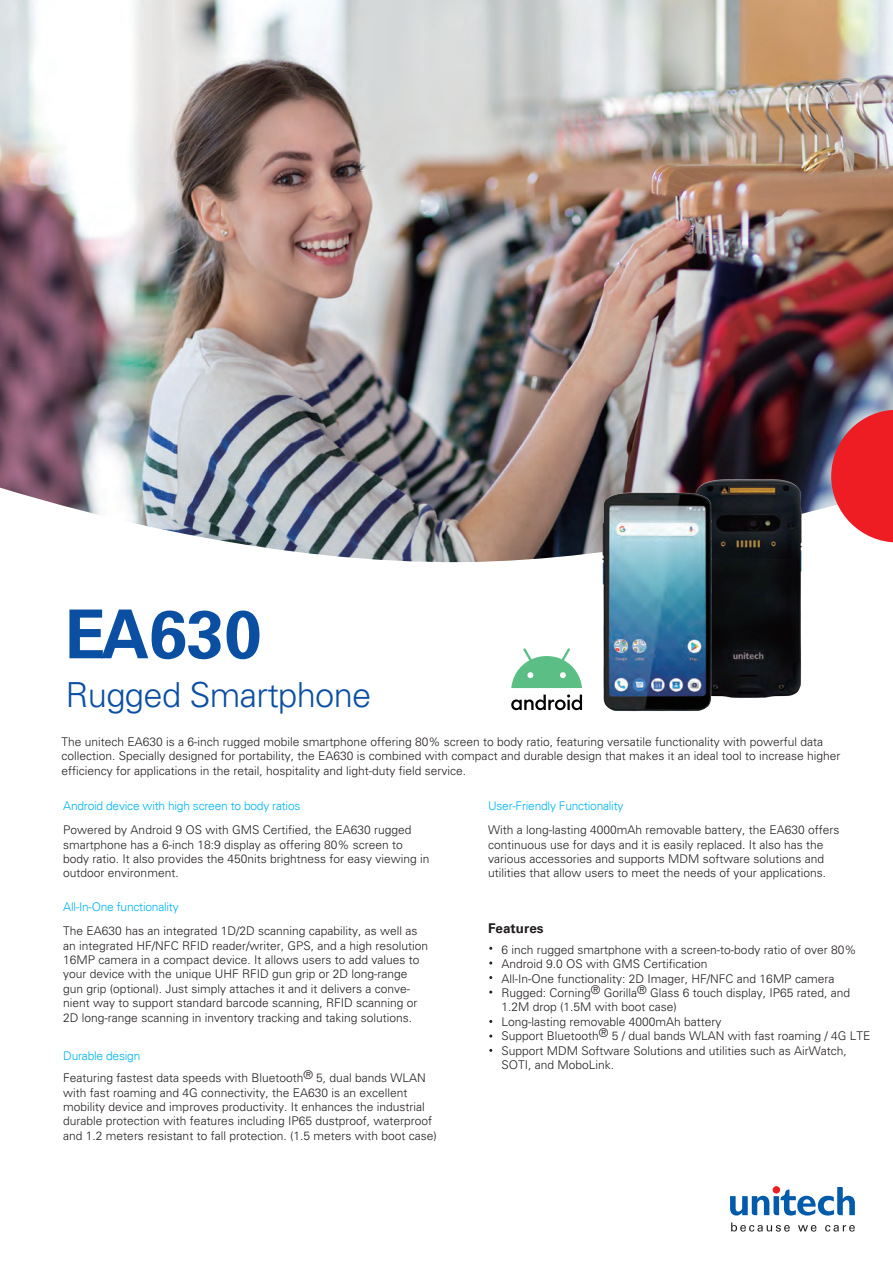
<style>
.page{position:relative;width:893px;height:1263px;background:#fff}
.page>*{position:absolute;margin:0;border:0;box-sizing:border-box;transform-origin:0 0}
.t1{font:700 67.5px "Univers";color:#0a4fa2}
.t2{font:300 34.5px "Univers";letter-spacing:-.02em;color:#0a4fa2}
.t3{font:700 13.5px "Univers LT";color:#231f20}
.t4{font:300 12px/14.4px "Univers";color:#231f20}
.t5{font:300 12px "Univers LT";letter-spacing:-.02em;color:#00b5f0}
</style>
<div class="page">
<img style="left:0;top:0;width:893px;height:563px">
<svg style="left:831px;top:410px;width:62px;height:132px;background:#c73441"></svg>
<svg style="left:731px;top:1222px;width:59px;height:9px"></svg>
<svg style="left:798px;top:1225px;width:18px;height:6px"></svg>
<svg style="left:825px;top:1225px;width:30px;height:6px"></svg>
<div style="left:773px;top:1186px;width:7px;height:7px;border:1px solid #ee1d23;border-radius:50%"></div>
<svg style="left:730px;top:1187px;width:125px;height:28px"></svg>
<img style="left:607px;top:455px;width:280px;height:241px">
<img style="left:524px;top:473px;width:266px;height:239px">
<svg style="left:511px;top:694px;width:71px;height:16px"></svg>
<svg style="left:511px;top:648px;width:71px;height:40px"></svg>
<h1 class="t1" style="left:66px;top:594px;width:198px">EA630</h1>
<h2 class="t2" style="left:66px;top:674px;width:307px">Rugged Smartphone</h2>
<p class="t4" style="left:61px;top:734px;width:780px">The unitech EA630 is a 6-inch rugged mobile smartphone offering 80% screen to body ratio, featuring versatile functionality with powerful data collection. Specially designed for portability, the EA630 is combined with compact and durable design that makes it an ideal tool to increase higher efficiency for applications in the retail, hospitality and light-duty field service.</p>
<p class="t5" style="left:63px;top:799px;width:239px">Android device with high screen to body ratios</p>
<p class="t4" style="left:63px;top:823px;width:368px">Powered by Android 9 OS with GMS Certified, the EA630 rugged smartphone has a 6-inch 18:9 display as offering 80% screen to body ratio. It also provides the 450nits brightness for easy viewing in outdoor environment.</p>
<p class="t5" style="left:63px;top:900px;width:117px">All-In-One functionality</p>
<p class="t4" style="left:63px;top:924px;width:366px">The EA630 has an integrated 1D/2D scanning capability, as well as an integrated HF/NFC RFID reader/writer, GPS, and a high resolution 16MP camera in a compact device. It allows users to add values to your device with the unique UHF RFID gun grip or 2D long-range gun grip (optional). Just simply attaches it and it delivers a conve&shy;nient way to support standard barcode scanning, RFID scanning or 2D long-range scanning in inventory tracking and taking solutions.</p>
<p class="t5" style="left:63px;top:1048px;width:79px">Durable design</p>
<p class="t4" style="left:63px;top:1071px;width:375px">Featuring fastest data speeds with Bluetooth® 5, dual bands WLAN with fast roaming and 4G connectivity, the EA630 is an excellent mobility device and improves productivity. It enhances the industrial durable protection with features including IP65 dustproof, waterproof and 1.2 meters resistant to fall protection. (1.5 meters with boot case)</p>
<p class="t5" style="left:488px;top:799px;width:137px">User-Friendly Functionality</p>
<p class="t4" style="left:488px;top:823px;width:353px">With a long-lasting 4000mAh removable battery, the EA630 offers continuous use for days and it is easily replaced. It also has the various accessories and supports MDM software solutions and utilities that allow users to meet the needs of your applications.</p>
<p class="t3" style="left:488px;top:920px;width:57px">Features</p>
<p class="t4" style="left:501px;top:942px;width:371px">6 inch rugged smartphone with a screen-to-body ratio of over 80% Android 9.0 OS with GMS Certification<br>All-In-One functionality: 2D Imager, HF/NFC and 16MP camera Rugged: Corning® Gorilla® Glass 6 touch display, IP65 rated, and 1.2M drop (1.5M with boot case)<br>Long-lasting removable 4000mAh battery<br>Support Bluetooth® 5 / dual bands WLAN with fast roaming / 4G LTE Support MDM Software Solutions and utilities such as AirWatch, SOTI, and MoboLink.</p>
</div>
